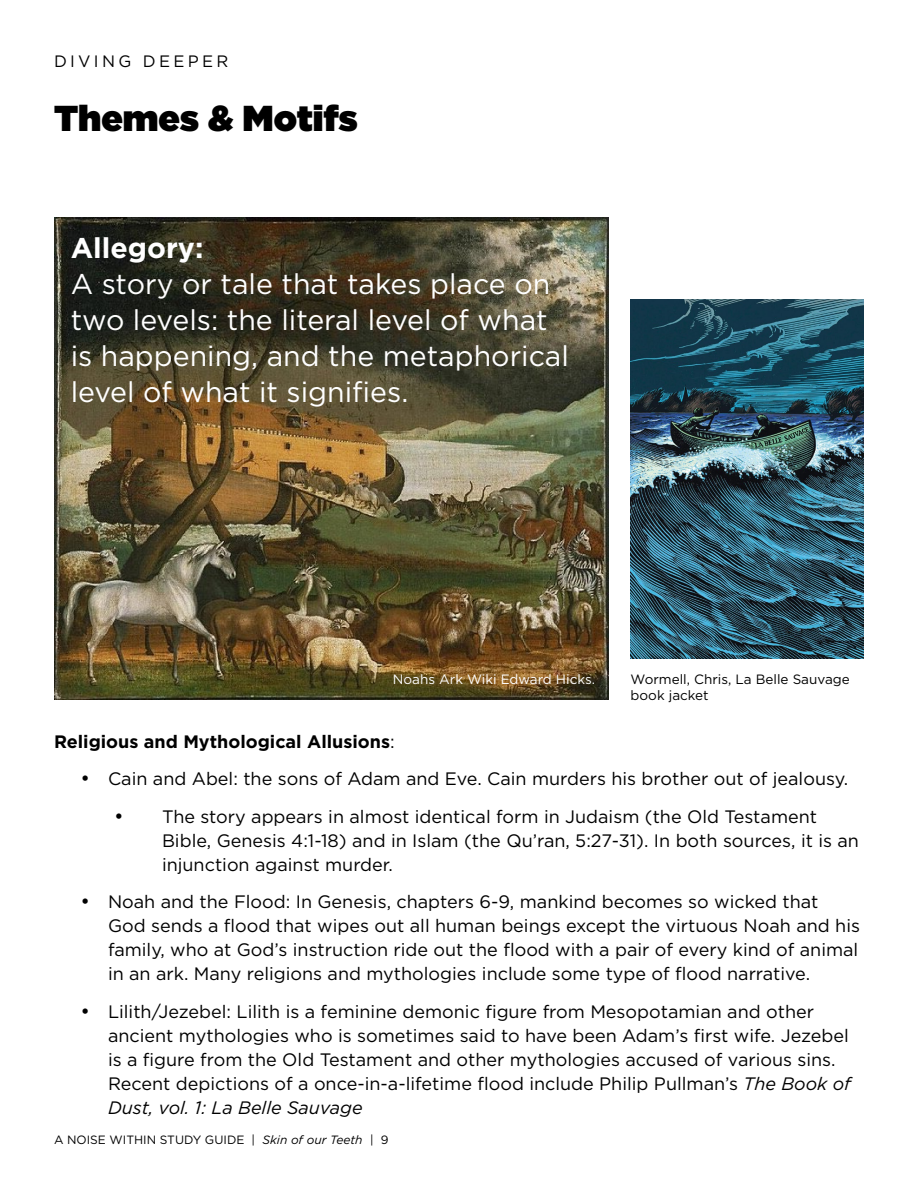
<style>
.page{position:relative;width:918px;height:1188px;background:#fff}
.page>*{position:absolute;margin:0;border:0;box-sizing:border-box;transform-origin:0 0}
.t1{font:900 36px "Gotham";color:#000}
.t2{font:28.5px/36px "Gotham";color:#fff}
.t3{font:700 28.5px "Gotham";color:#fff}
.t4{font:18px/24px "Gotham";color:#000}
.t5{font:700 18px "Gotham";color:#000}
.t6{font:16.5px "Gotham";letter-spacing:.2em;color:#000}
.t7{font:13.5px/16.2px "Gotham";color:#000}
.t8{font:13.5px "Gotham";color:#fff}
.t9{font:12px "Gotham";color:#000}
.s1{font-weight:400}
.s2{font-style:italic}
</style>
<div class="page">
<img style="left:54px;top:218px;width:555px;height:482px">
<img style="left:631px;top:299px;width:233px;height:360px">
<p class="t6" style="left:54px;top:51px;width:176px">DIVING DEEPER</p>
<h1 class="t1" style="left:54px;top:92px;width:305px">Themes &amp; Motifs</h1>
<h2 class="t3" style="left:71px;top:229px;width:134px">Allegory:</h2>
<h2 class="t2" style="left:71px;top:266px;width:500px">A story or tale that takes place on two levels: the literal level of what is happening, and the metaphorical level of what it signifies.</h2>
<p class="t8" style="left:393px;top:670px;width:204px">Noahs Ark Wiki Edward Hicks.</p>
<p class="t7" style="left:631px;top:670px;width:221px">Wormell, Chris, La Belle Sauvage book jacket</p>
<p class="t5" style="left:54px;top:729px;width:342px">Religious and Mythological Allusions<span class="s1">:</span></p>
<p class="t4" style="left:81px;top:766px;width:769px">• Cain and Abel: the sons of Adam and Eve. Cain murders his brother out of jealousy.</p>
<p class="t4" style="left:162px;top:804px;width:699px;text-indent:-47px">• The story appears in almost identical form in Judaism (the Old Testament<br>Bible, Genesis 4:1-18) and in Islam (the Qu’ran, 5:27-31). In both sources, it is an injunction against murder.</p>
<p class="t4" style="left:108px;top:889px;width:754px;text-indent:-27px">• Noah and the Flood: In Genesis, chapters 6-9, mankind becomes so wicked that God sends a flood that wipes out all human beings except the virtuous Noah and his family, who at God’s instruction ride out the flood with a pair of every kind of animal in an ark. Many religions and mythologies include some type of flood narrative.</p>
<p class="t4" style="left:108px;top:999px;width:745px;text-indent:-27px">• Lilith/Jezebel: Lilith is a feminine demonic figure from Mesopotamian and other ancient mythologies who is sometimes said to have been Adam’s first wife. Jezebel is a figure from the Old Testament and other mythologies accused of various sins.<br>Recent depictions of a once-in-a-lifetime flood include Philip Pullman’s <span class="s2">The Book of Dust, vol. 1: La Belle Sauvage</span></p>
<p class="t9" style="left:54px;top:1132px;width:336px">A NOISE WITHIN STUDY GUIDE | <span class="s2">Skin of our Teeth |</span> 9</p>
</div>
